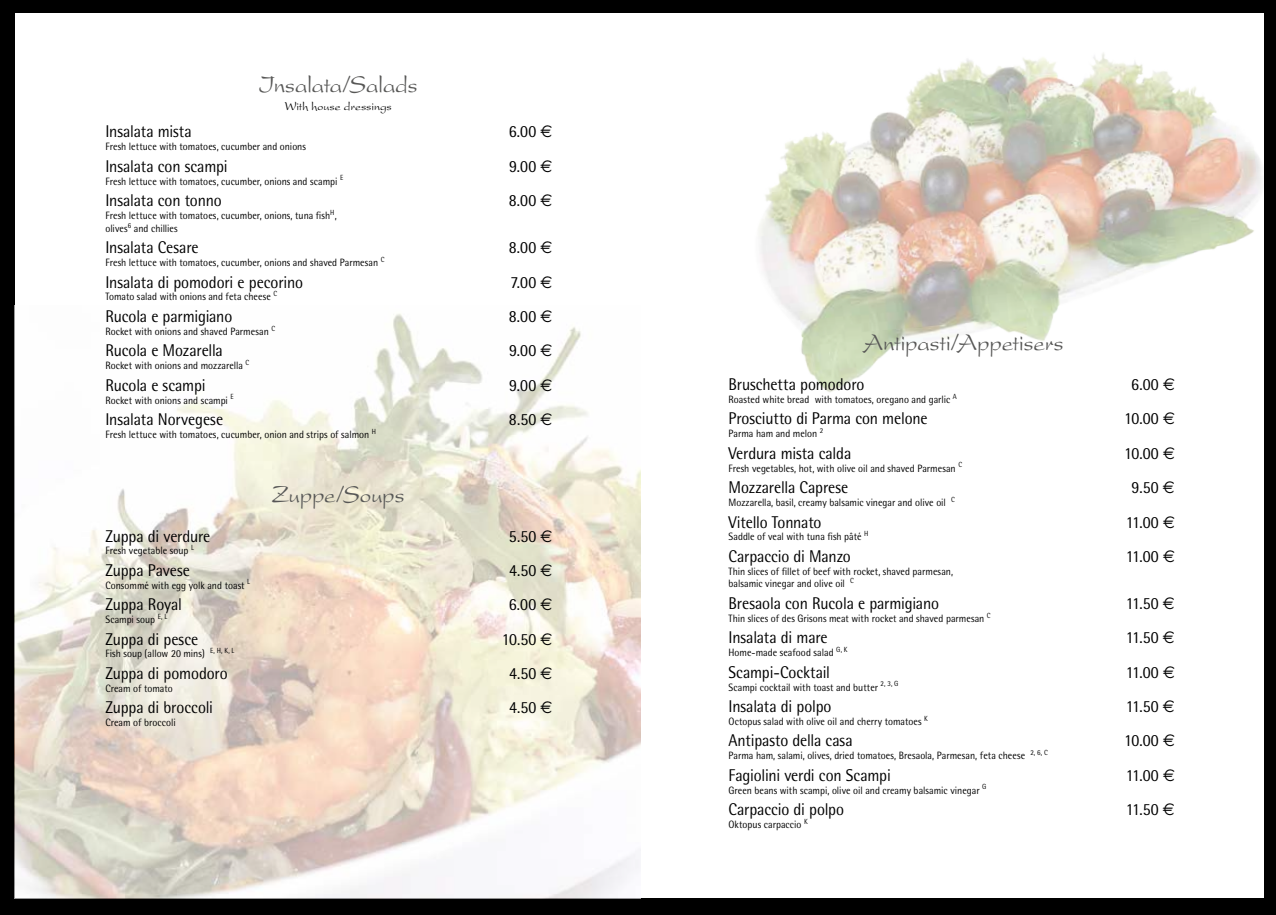
<style>
.page{position:relative;width:1276px;height:915px;background:#fff}
.page>*{position:absolute;margin:0;border:0;box-sizing:border-box;transform-origin:0 0}
.t1{font:25.5px "Present";letter-spacing:-.015em;color:#575756;scale:.9 1}
.t2{font:17.1px "Rotis Semi Sans";letter-spacing:-.01em;color:#000;scale:.93 1}
.t3{font:12.75px "Present";color:#000;scale:.93 1}
.t4{font:10.65px/12.8px "Rotis Semi Sans";color:#000;scale:.93 1}
.s1{font-family:"Euro Sans"}
</style>
<div class="page">
<div style="left:0;top:0;width:637px;height:914px;background:#000"></div>
<div style="left:637px;top:0;width:639px;height:914px;background:#000"></div>
<div style="left:638px;top:14px;width:625px;height:884px;background:#fff"></div>
<img style="left:759px;top:53px;width:504px;height:339px">
<svg style="left:1271px;top:909px;width:5px;height:6px"></svg>
<div style="left:15px;top:14px;width:625px;height:884px;background:#fff"></div>
<img style="left:15px;top:313px;width:625px;height:585px">
<svg style="left:655px;top:909px;width:7px;height:6px"></svg>
<h1 class="t1" style="left:259px;top:70px;width:178px">Insalata/Salads</h1>
<p class="t3" style="left:285px;top:99px;width:117px">With house dressings</p>
<h2 class="t2" style="left:105px;top:122px;width:94px">Insalata mista</h2>
<h2 class="t2" style="left:509px;top:122px;width:49px">6.00 <span class="s1">€</span></h2>
<p class="t4" style="left:105px;top:140px;width:217px">Fresh lettuce with tomatoes, cucumber and onions</p>
<h2 class="t2" style="left:105px;top:156px;width:133px">Insalata con scampi</h2>
<h2 class="t2" style="left:509px;top:156px;width:48px">9.00 <span class="s1">€</span></h2>
<p class="t4" style="left:105px;top:174px;width:257px">Fresh lettuce with tomatoes, cucumber, onions and scampi <sup>E</sup></p>
<h2 class="t2" style="left:105px;top:190px;width:127px">Insalata con tonno</h2>
<h2 class="t2" style="left:509px;top:190px;width:48px">8.00 <span class="s1">€</span></h2>
<p class="t4" style="left:105px;top:209px;width:250px">Fresh lettuce with tomatoes, cucumber, onions, tuna fish<sup>H</sup>, olives<sup>6</sup> and chillies</p>
<h2 class="t2" style="left:105px;top:237px;width:102px">Insalata Cesare</h2>
<h2 class="t2" style="left:509px;top:237px;width:48px">8.00 <span class="s1">€</span></h2>
<p class="t4" style="left:105px;top:256px;width:302px">Fresh lettuce with tomatoes, cucumber, onions and shaved Parmesan <sup>C</sup></p>
<h2 class="t2" style="left:105px;top:272px;width:214px">Insalata di pomodori e pecorino</h2>
<h2 class="t2" style="left:510px;top:272px;width:47px">7.00 <span class="s1">€</span></h2>
<p class="t4" style="left:105px;top:290px;width:186px">Tomato salad with onions and feta cheese <sup>C</sup></p>
<h2 class="t2" style="left:105px;top:306px;width:138px">Rucola e parmigiano</h2>
<h2 class="t2" style="left:509px;top:306px;width:48px">8.00 <span class="s1">€</span></h2>
<p class="t4" style="left:105px;top:324px;width:184px">Rocket with onions and shaved Parmesan <sup>C</sup></p>
<h2 class="t2" style="left:105px;top:340px;width:128px">Rucola e Mozarella</h2>
<h2 class="t2" style="left:509px;top:340px;width:48px">9.00 <span class="s1">€</span></h2>
<p class="t4" style="left:105px;top:359px;width:156px">Rocket with onions and mozzarella <sup>C</sup></p>
<h2 class="t2" style="left:105px;top:375px;width:109px">Rucola e scampi</h2>
<h2 class="t2" style="left:509px;top:375px;width:48px">9.00 <span class="s1">€</span></h2>
<p class="t4" style="left:105px;top:393px;width:140px">Rocket with onions and scampi <sup>E</sup></p>
<h2 class="t2" style="left:105px;top:409px;width:128px">Insalata Norvegese</h2>
<h2 class="t2" style="left:509px;top:409px;width:48px">8.50 <span class="s1">€</span></h2>
<p class="t4" style="left:105px;top:427px;width:293px">Fresh lettuce with tomatoes, cucumber, onion and strips of salmon <sup>H</sup></p>
<h1 class="t1" style="left:272px;top:479px;width:149px">Zuppe/Soups</h1>
<h2 class="t2" style="left:105px;top:525px;width:114px">Zuppa di verdure</h2>
<h2 class="t2" style="left:509px;top:525px;width:48px">5.50 <span class="s1">€</span></h2>
<p class="t4" style="left:105px;top:544px;width:97px">Fresh vegetable soup <sup>L</sup></p>
<h2 class="t2" style="left:105px;top:560px;width:92px">Zuppa Pavese</h2>
<h2 class="t2" style="left:509px;top:560px;width:48px">4.50 <span class="s1">€</span></h2>
<p class="t4" style="left:105px;top:578px;width:157px">Consommé with egg yolk and toast <sup>L</sup></p>
<h2 class="t2" style="left:105px;top:594px;width:84px">Zuppa Royal</h2>
<h2 class="t2" style="left:509px;top:594px;width:49px">6.00 <span class="s1">€</span></h2>
<p class="t4" style="left:105px;top:612px;width:68px">Scampi soup <sup>E,</sup> <sup>L</sup></p>
<h2 class="t2" style="left:105px;top:628px;width:101px">Zuppa di pesce</h2>
<h2 class="t2" style="left:502px;top:628px;width:56px">10.50 <span class="s1">€</span></h2>
<p class="t4" style="left:105px;top:647px;width:140px">Fish soup (allow 20 mins) <sup>E,</sup> <sup>H,</sup> <sup>K,</sup> <sup>L</sup></p>
<h2 class="t2" style="left:105px;top:662px;width:133px">Zuppa di pomodoro</h2>
<h2 class="t2" style="left:509px;top:662px;width:48px">4.50 <span class="s1">€</span></h2>
<p class="t4" style="left:105px;top:681px;width:74px">Cream of tomato</p>
<h2 class="t2" style="left:105px;top:697px;width:117px">Zuppa di broccoli</h2>
<h2 class="t2" style="left:509px;top:697px;width:48px">4.50 <span class="s1">€</span></h2>
<p class="t4" style="left:105px;top:715px;width:77px">Cream of broccoli</p>
<h1 class="t1" style="left:863px;top:328px;width:224px">Antipasti/Appetisers</h1>
<h2 class="t2" style="left:728px;top:374px;width:148px">Bruschetta pomodoro</h2>
<h2 class="t2" style="left:1131px;top:374px;width:49px">6.00 <span class="s1">€</span></h2>
<p class="t4" style="left:728px;top:392px;width:247px">Roasted white bread with tomatoes, oregano and garlic <sup>A</sup></p>
<h2 class="t2" style="left:728px;top:408px;width:216px">Prosciutto di Parma con melone</h2>
<h2 class="t2" style="left:1124px;top:408px;width:56px">10.00 <span class="s1">€</span></h2>
<p class="t4" style="left:728px;top:427px;width:104px">Parma ham and melon <sup>2</sup></p>
<h2 class="t2" style="left:728px;top:443px;width:134px">Verdura mista calda</h2>
<h2 class="t2" style="left:1124px;top:443px;width:56px">10.00 <span class="s1">€</span></h2>
<p class="t4" style="left:728px;top:461px;width:253px">Fresh vegetables, hot, with olive oil and shaved Parmesan <sup>C</sup></p>
<h2 class="t2" style="left:728px;top:477px;width:130px">Mozzarella Caprese</h2>
<h2 class="t2" style="left:1131px;top:477px;width:48px">9.50 <span class="s1">€</span></h2>
<p class="t4" style="left:728px;top:495px;width:245px">Mozzarella, basil, creamy balsamic vinegar and olive oil <sup>C</sup></p>
<h2 class="t2" style="left:728px;top:511px;width:101px">Vitello Tonnato</h2>
<h2 class="t2" style="left:1125px;top:511px;width:54px">11.00 <span class="s1">€</span></h2>
<p class="t4" style="left:728px;top:530px;width:152px">Saddle of veal with tuna fish pâté <sup>H</sup></p>
<h2 class="t2" style="left:728px;top:546px;width:133px">Carpaccio di Manzo</h2>
<h2 class="t2" style="left:1125px;top:546px;width:54px">11.00 <span class="s1">€</span></h2>
<p class="t4" style="left:728px;top:564px;width:243px">Thin slices of fillet of beef with rocket, shaved parmesan, balsamic vinegar and olive oil <sup>C</sup></p>
<h2 class="t2" style="left:728px;top:593px;width:228px">Bresaola con Rucola e parmigiano</h2>
<h2 class="t2" style="left:1125px;top:593px;width:54px">11.50 <span class="s1">€</span></h2>
<p class="t4" style="left:728px;top:611px;width:283px">Thin slices of des Grisons meat with rocket and shaved parmesan <sup>C</sup></p>
<h2 class="t2" style="left:728px;top:627px;width:108px">Insalata di mare</h2>
<h2 class="t2" style="left:1125px;top:627px;width:54px">11.50 <span class="s1">€</span></h2>
<p class="t4" style="left:728px;top:645px;width:130px">Home-made seafood salad <sup>G,</sup> <sup>K</sup></p>
<h2 class="t2" style="left:728px;top:661px;width:111px">Scampi-Cocktail</h2>
<h2 class="t2" style="left:1125px;top:661px;width:54px">11.00 <span class="s1">€</span></h2>
<p class="t4" style="left:728px;top:680px;width:184px">Scampi cocktail with toast and butter <sup>2,</sup> <sup>3,</sup> <sup>G</sup></p>
<h2 class="t2" style="left:728px;top:696px;width:112px">Insalata di polpo</h2>
<h2 class="t2" style="left:1125px;top:696px;width:54px">11.50 <span class="s1">€</span></h2>
<p class="t4" style="left:728px;top:714px;width:216px">Octopus salad with olive oil and cherry tomatoes <sup>K</sup></p>
<h2 class="t2" style="left:728px;top:730px;width:135px">Antipasto della casa</h2>
<h2 class="t2" style="left:1124px;top:730px;width:56px">10.00 <span class="s1">€</span></h2>
<p class="t4" style="left:728px;top:748px;width:345px">Parma ham, salami, olives, dried tomatoes, Bresaola, Parmesan, feta cheese <sup>2,</sup> <sup>6,</sup> <sup>C</sup></p>
<h2 class="t2" style="left:728px;top:764px;width:176px">Fagiolini verdi con Scampi</h2>
<h2 class="t2" style="left:1125px;top:764px;width:54px">11.00 <span class="s1">€</span></h2>
<p class="t4" style="left:728px;top:783px;width:279px">Green beans with scampi, olive oil and creamy balsamic vinegar <sup>G</sup></p>
<h2 class="t2" style="left:728px;top:799px;width:126px">Carpaccio di polpo</h2>
<h2 class="t2" style="left:1125px;top:799px;width:54px">11.50 <span class="s1">€</span></h2>
<p class="t4" style="left:728px;top:817px;width:87px">Oktopus carpaccio <sup>K</sup></p>
</div>
